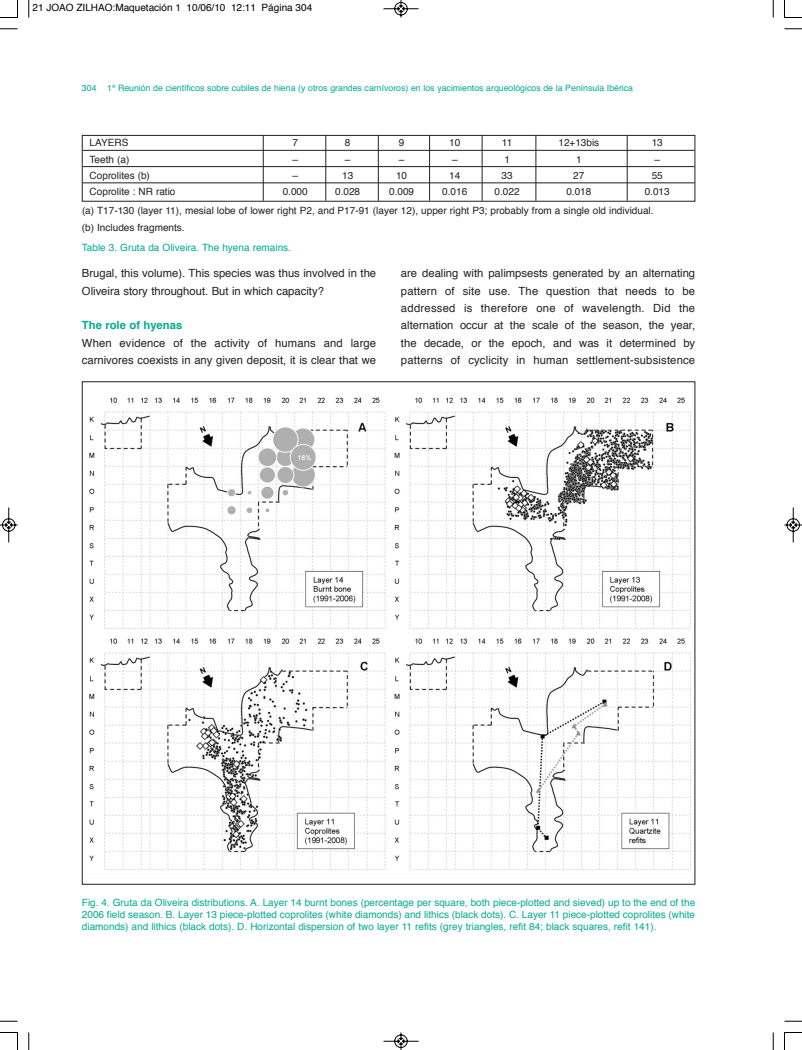
<style>
.page{position:relative;width:802px;height:1050px;background:#fff}
.page>*{position:absolute;margin:0;border:0;box-sizing:border-box;transform-origin:0 0}
.t1{font:11.25px/17.4px "Helvetica";color:#231f20}
.t2{font:700 11.25px "Helvetica";color:#00ab91}
.t3{font:10px/12px "Helvetica";color:#00ab91;text-align:justify}
.t4{font:10px/19.1px "Helvetica";color:#231f20}
.t5{font:10px "Helvetica";color:#000}
.t6{font:8.75px "Helvetica";color:#00ab91}
</style>
<div class="page">
<div style="left:82px;top:135px;width:613px;height:66px;border:1px solid #231f20"></div>
<hr style="left:83px;top:150px;width:611px;height:1px;background:#231f20">
<hr style="left:83px;top:166px;width:611px;height:1px;background:#231f20">
<hr style="left:83px;top:182px;width:611px;height:1px;background:#231f20">
<hr style="left:263px;top:135px;width:1px;height:66px;background:#231f20">
<hr style="left:325px;top:135px;width:1px;height:66px;background:#231f20">
<hr style="left:378px;top:135px;width:1px;height:66px;background:#231f20">
<hr style="left:429px;top:135px;width:1px;height:66px;background:#231f20">
<hr style="left:482px;top:135px;width:1px;height:66px;background:#231f20">
<hr style="left:535px;top:135px;width:1px;height:66px;background:#231f20">
<hr style="left:627px;top:135px;width:1px;height:66px;background:#231f20">
<img style="left:89px;top:397px;width:602px;height:473px">
<svg style="left:28px;top:0;width:2px;height:18px"></svg>
<svg style="left:0;top:28px;width:18px;height:2px"></svg>
<svg style="left:773px;top:0;width:1px;height:18px"></svg>
<svg style="left:784px;top:28px;width:18px;height:2px"></svg>
<svg style="left:28px;top:1032px;width:2px;height:18px"></svg>
<svg style="left:0;top:1021px;width:18px;height:1px"></svg>
<svg style="left:773px;top:1032px;width:1px;height:18px"></svg>
<svg style="left:784px;top:1021px;width:18px;height:1px"></svg>
<svg style="left:0;top:0;width:18px;height:18px"></svg>
<svg style="left:784px;top:0;width:18px;height:18px"></svg>
<svg style="left:0;top:1032px;width:18px;height:18px"></svg>
<svg style="left:784px;top:1032px;width:18px;height:18px"></svg>
<svg style="left:383px;top:0;width:36px;height:18px"></svg>
<svg style="left:383px;top:1032px;width:36px;height:18px"></svg>
<svg style="left:0;top:507px;width:18px;height:36px"></svg>
<svg style="left:784px;top:507px;width:18px;height:36px"></svg>
<p class="t5" style="left:32px;top:4px;width:281px">21 JOAO ZILHAO:Maquetación 1 10/06/10 12:11 Página 304</p>
<p class="t6" style="left:82px;top:84px;width:552px">304 1ª Reunión de científicos sobre cubiles de hiena (y otros grandes carnívoros) en los yacimientos arqueológicos de la Península Ibérica</p>
<p class="t4" style="left:90px;top:134px;width:40px">LAYERS</p>
<p class="t4" style="left:292px;top:134px;width:7px">7</p>
<p class="t4" style="left:345px;top:134px;width:7px">8</p>
<p class="t4" style="left:399px;top:134px;width:7px">9</p>
<p class="t4" style="left:449px;top:134px;width:13px">10</p>
<p class="t4" style="left:502px;top:134px;width:12px">11</p>
<p class="t4" style="left:558px;top:134px;width:42px">12+13bis</p>
<p class="t4" style="left:651px;top:134px;width:13px">13</p>
<p class="t4" style="left:90px;top:150px;width:41px">Teeth (a)</p>
<p class="t4" style="left:292px;top:150px;width:7px">–</p>
<p class="t4" style="left:345px;top:150px;width:7px">–</p>
<p class="t4" style="left:399px;top:150px;width:7px">–</p>
<p class="t4" style="left:452px;top:150px;width:7px">–</p>
<p class="t4" style="left:504px;top:150px;width:7px">1</p>
<p class="t4" style="left:576px;top:150px;width:7px">1</p>
<p class="t4" style="left:654px;top:150px;width:7px">–</p>
<p class="t4" style="left:90px;top:167px;width:62px">Coprolites (b)</p>
<p class="t4" style="left:292px;top:167px;width:7px">–</p>
<p class="t4" style="left:342px;top:167px;width:13px">13</p>
<p class="t4" style="left:396px;top:167px;width:13px">10</p>
<p class="t4" style="left:449px;top:167px;width:13px">14</p>
<p class="t4" style="left:501px;top:167px;width:13px">33</p>
<p class="t4" style="left:573px;top:167px;width:13px">27</p>
<p class="t4" style="left:651px;top:167px;width:13px">55</p>
<p class="t4" style="left:90px;top:183px;width:87px">Coprolite : NR ratio</p>
<p class="t4" style="left:283px;top:183px;width:27px">0.000</p>
<p class="t4" style="left:335px;top:183px;width:27px">0.028</p>
<p class="t4" style="left:389px;top:183px;width:27px">0.009</p>
<p class="t4" style="left:442px;top:183px;width:27px">0.016</p>
<p class="t4" style="left:494px;top:183px;width:27px">0.022</p>
<p class="t4" style="left:566px;top:183px;width:27px">0.018</p>
<p class="t4" style="left:82px;top:183px;width:589px;text-indent:562px">0.013 (a) T17-130 (layer 11), mesial lobe of lower right P2, and P17-91 (layer 12), upper right P3; probably from a single old individual.</p>
<p class="t4" style="left:82px;top:218px;width:104px">(b) Includes fragments.</p>
<p class="t3" style="left:82px;top:242px;width:211px">Table 3. Gruta da Oliveira. The hyena remains.</p>
<p class="t1" style="left:82px;top:265px;width:296px">Brugal, this volume). This species was thus involved in the<br>Oliveira story throughout. But in which capacity?</p>
<p class="t2" style="left:82px;top:321px;width:102px">The role of hyenas</p>
<p class="t1" style="left:82px;top:335px;width:296px">When evidence of the activity of humans and large carnivores coexists in any given deposit, it is clear that we</p>
<p class="t1" style="left:401px;top:265px;width:296px;text-align:justify">are dealing with palimpsests generated by an alternating pattern of site use. The question that needs to be addressed is therefore one of wavelength. Did the alternation occur at the scale of the season, the year, the decade, or the epoch, and was it determined by patterns of cyclicity in human settlement-subsistence</p>
<p class="t3" style="left:82px;top:897px;width:615px">Fig. 4. Gruta da Oliveira distributions. A. Layer 14 burnt bones (percentage per square, both piece-plotted and sieved) up to the end of the 2006 field season. B. Layer 13 piece-plotted coprolites (white diamonds) and lithics (black dots). C. Layer 11 piece-plotted coprolites (white diamonds) and lithics (black dots). D. Horizontal dispersion of two layer 11 refits (grey triangles, refit 84; black squares, refit 141).</p>
</div>
